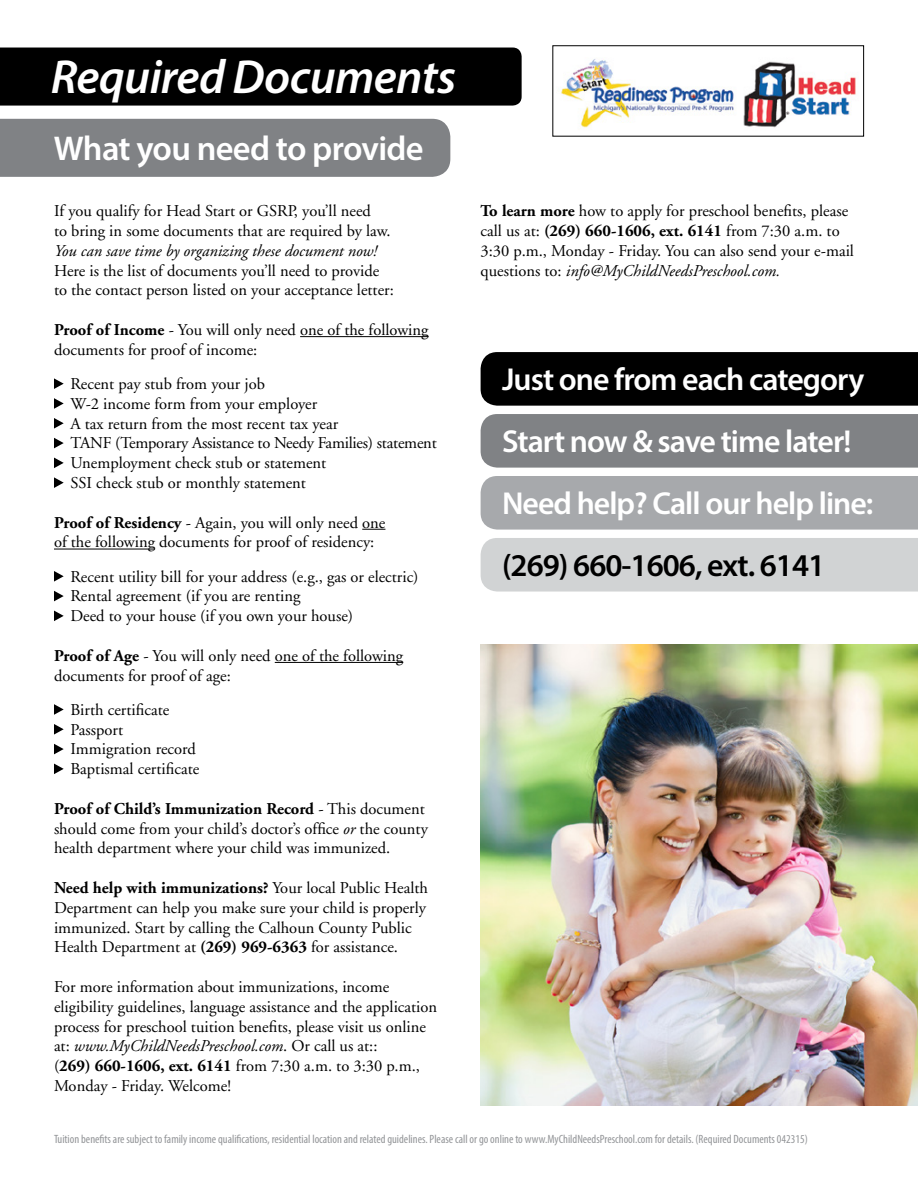
<style>
.page{position:relative;width:918px;height:1188px;background:#fff}
.page>*{position:absolute;margin:0;border:0;box-sizing:border-box;transform-origin:0 0}
.t1{font:italic 600 48px "Myriad Pro";letter-spacing:-.015em;color:#fff}
.t2{font:600 34.5px "Myriad Pro";letter-spacing:-.02em;color:#fff}
.t3{font:600 31.8px "Myriad Pro";letter-spacing:-.03em;color:#fff}
.t4{font:600 31.8px "Myriad Pro";letter-spacing:-.03em;color:#000}
.t5{font:16.5px/19.8px "Adobe Garamond";color:#000}
.t6{font:condensed 12px "Myriad Pro";color:#939598}
.s1{font-style:italic}
.s2{font-weight:700}
</style>
<div class="page">
<div style="left:0;top:48px;width:522px;height:58px;background:#000"></div>
<div style="left:0;top:119px;width:450px;height:58px;background:#808285"></div>
<div style="left:552px;top:45px;width:312px;height:92px;border:1px solid #000"></div>
<img style="left:558px;top:59px;width:298px;height:69px">
<hr style="left:300px;top:336px;width:129px;height:1px;background:#000">
<svg style="left:362px;top:529px;width:23px;height:1px"></svg>
<hr style="left:54px;top:549px;width:101px;height:1px;background:#000">
<hr style="left:275px;top:662px;width:128px;height:1px;background:#000">
<svg style="left:54px;top:378px;width:10px;height:11px"></svg>
<svg style="left:54px;top:398px;width:10px;height:11px"></svg>
<svg style="left:54px;top:418px;width:10px;height:11px"></svg>
<svg style="left:54px;top:438px;width:10px;height:10px"></svg>
<svg style="left:54px;top:458px;width:10px;height:10px"></svg>
<svg style="left:54px;top:477px;width:10px;height:11px"></svg>
<svg style="left:54px;top:571px;width:10px;height:11px"></svg>
<svg style="left:54px;top:591px;width:10px;height:10px"></svg>
<svg style="left:54px;top:611px;width:10px;height:10px"></svg>
<svg style="left:54px;top:704px;width:10px;height:11px"></svg>
<svg style="left:54px;top:724px;width:10px;height:11px"></svg>
<svg style="left:54px;top:744px;width:10px;height:10px"></svg>
<svg style="left:54px;top:764px;width:10px;height:10px"></svg>
<div style="left:481px;top:414px;width:437px;height:54px;background:#808285"></div>
<div style="left:481px;top:476px;width:437px;height:54px;background:#a7a9ac"></div>
<div style="left:481px;top:538px;width:437px;height:54px;background:#d1d3d4"></div>
<div style="left:481px;top:352px;width:437px;height:54px;background:#000"></div>
<img style="left:481px;top:645px;width:437px;height:461px">
<p class="t1" style="left:51px;top:46px;width:407px">Required Documents</p>
<p class="t2" style="left:54px;top:126px;width:371px">What you need to provide</p>
<p class="t5" style="left:54px;top:201px;width:341px">If you qualify for Head Start or GSRP, you’ll need<br>to bring in some documents that are required by law.<br><span class="s1">You can save time by organizing these document now!<br></span>Here is the list of documents you’ll need to provide to the contact person listed on your acceptance letter:</p>
<p class="t5" style="left:54px;top:320px;width:376px"><span class="s2">Proof of Income</span> - You will only need one of the following documents for proof of income:</p>
<p class="t5" style="left:70px;top:374px;width:196px">Recent pay stub from your job</p>
<p class="t5" style="left:70px;top:394px;width:248px">W-2 income form from your employer</p>
<p class="t5" style="left:70px;top:414px;width:269px">A tax return from the most recent tax year</p>
<p class="t5" style="left:70px;top:434px;width:368px">TANF (Temporary Assistance to Needy Families) statement</p>
<p class="t5" style="left:70px;top:453px;width:257px">Unemployment check stub or statement</p>
<p class="t5" style="left:70px;top:473px;width:237px">SSI check stub or monthly statement</p>
<p class="t5" style="left:54px;top:513px;width:333px"><span class="s2">Proof of Residency</span> - Again, you will only need one of the following documents for proof of residency:</p>
<p class="t5" style="left:70px;top:567px;width:350px">Recent utility bill for your address (e.g., gas or electric)</p>
<p class="t5" style="left:70px;top:587px;width:231px">Rental agreement (if you are renting</p>
<p class="t5" style="left:70px;top:606px;width:284px">Deed to your house (if you own your house)</p>
<p class="t5" style="left:54px;top:646px;width:351px"><span class="s2">Proof of Age</span> - You will only need one of the following documents for proof of age:</p>
<p class="t5" style="left:70px;top:700px;width:100px">Birth certificate</p>
<p class="t5" style="left:70px;top:720px;width:54px">Passport</p>
<p class="t5" style="left:70px;top:740px;width:127px">Immigration record</p>
<p class="t5" style="left:70px;top:759px;width:130px">Baptismal certificate</p>
<p class="t5" style="left:54px;top:799px;width:375px"><span class="s2">Proof of Child’s Immunization Record</span> - This document should come from your child’s doctor’s office <span class="s1">or</span> the county health department where your child was immunized.</p>
<p class="t5" style="left:54px;top:878px;width:376px"><span class="s2">Need help with immunizations?</span> Your local Public Health Department can help you make sure your child is properly immunized. Start by calling the Calhoun County Public Health Department at <span class="s2">(269) 969-6363</span> for assistance.</p>
<p class="t5" style="left:54px;top:977px;width:385px">For more information about immunizations, income eligibility guidelines, language assistance and the application process for preschool tuition benefits, please visit us online at: <span class="s1">www.MyChildNeedsPreschool.com</span>. Or call us at::<br>(<span class="s2">269) 660-1606, ext. 6141</span> from 7:30 a.m. to 3:30 p.m., Monday - Friday. Welcome!</p>
<p class="t6" style="left:54px;top:1132px;width:755px">Tuition benefits are subject to family income qualifications, residential location and related guidelines. Please call or go online to www.MyChildNeedsPreschool.com for details. (Required Documents 042315)</p>
<p class="t5" style="left:481px;top:201px;width:375px"><span class="s2">To learn more</span> how to apply for preschool benefits, please call us at: <span class="s2">(269) 660-1606, ext. 6141</span> from 7:30 a.m. to 3:30 p.m., Monday - Friday. You can also send your e-mail questions to: <span class="s1">info@MyChildNeedsPreschool.com.</span></p>
<p class="t3" style="left:502px;top:359px;width:364px">Just one from each category</p>
<p class="t3" style="left:502px;top:421px;width:351px">Start now &amp; save time later!</p>
<p class="t3" style="left:502px;top:483px;width:373px">Need help? Call our help line:</p>
<p class="t4" style="left:502px;top:545px;width:325px">(269) 660-1606, ext. 6141</p>
</div>
